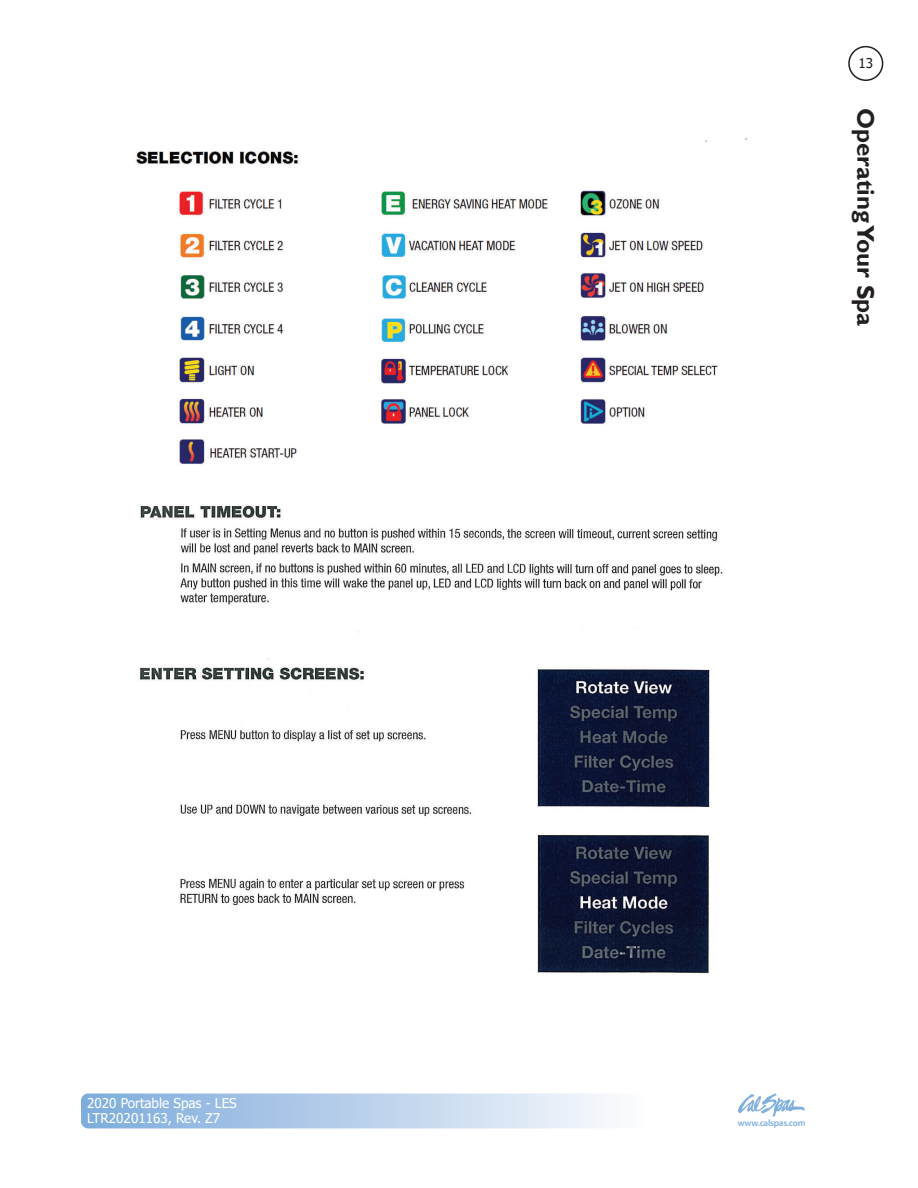
<style>
.page{position:relative;width:918px;height:1188px;background:#fff}
.page>*{position:absolute;margin:0;border:0;box-sizing:border-box;transform-origin:0 0}
.t1{font:700 24px "Gill Sans";color:#231f20}
.t2{font:13.5px/14.7px "Tahoma";color:#fff}
.t3{font:13.5px "Tahoma";color:#231f20}
.t4{font:600 9.3px "Myriad Pro";letter-spacing:-.03em;color:#7fafdd}
</style>
<div class="page">
<div style="left:81px;top:1094px;width:729px;height:34px;background:linear-gradient(to right,#81addc,#fff);border-radius:7px"></div>
<svg style="left:738px;top:1094px;width:67px;height:23px"></svg>
<div style="left:848px;top:46px;width:35px;height:35px;border:2px solid #231f20;border-radius:50%"></div>
<img style="left:136px;top:138px;width:612px;height:836px">
<p class="t2" style="left:87px;top:1097px;width:151px">2020 Portable Spas - LES<br>LTR20201163, Rev. Z7</p>
<p class="t3" style="left:858px;top:54px;width:16px">13</p>
<h1 class="t1" style="left:880px;top:108px;width:219px;rotate:90deg">Operating Your Spa</h1>
<p class="t4" style="left:738px;top:1117px;width:69px">www.calspas.com</p>
</div>
